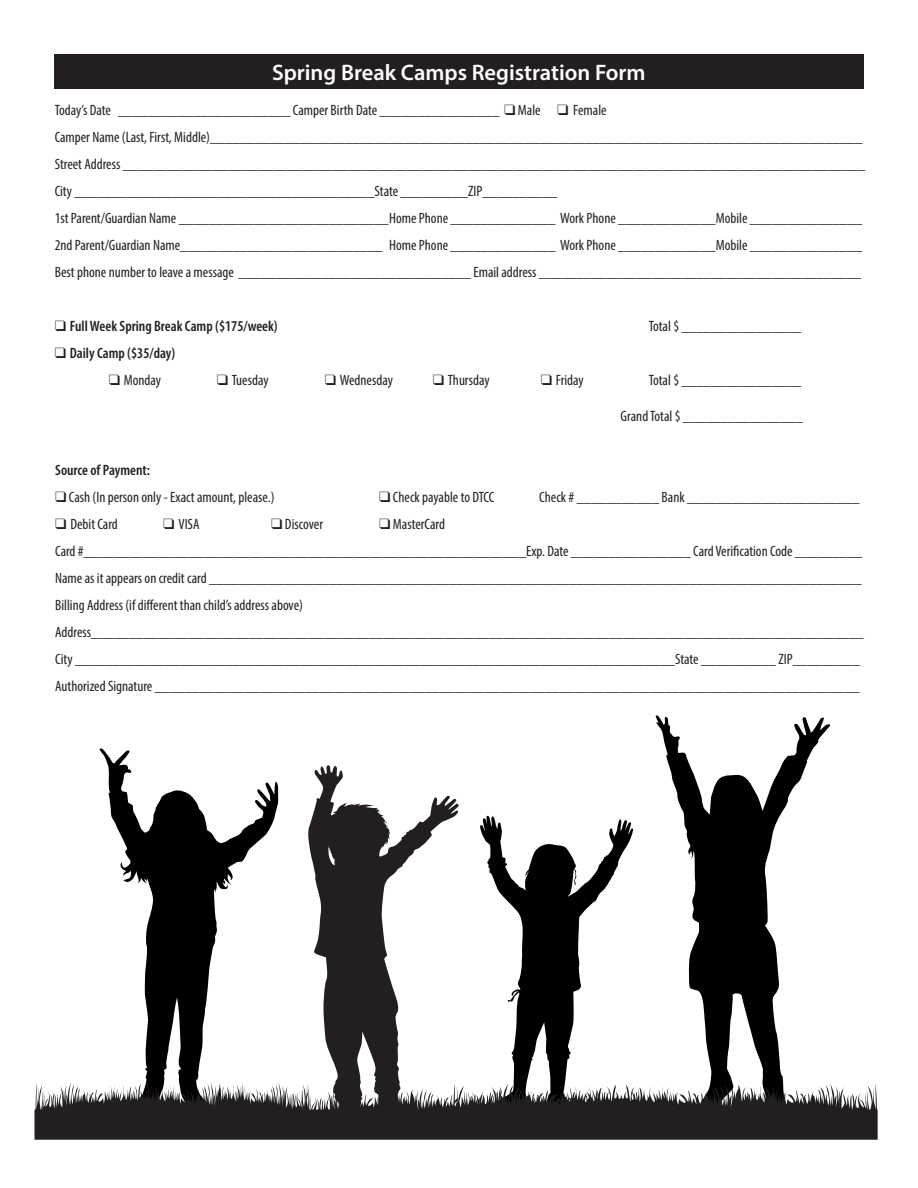
<style>
.page{position:relative;width:918px;height:1188px;background:#fff}
.page>*{position:absolute;margin:0;border:0;box-sizing:border-box;transform-origin:0 0}
.t1{font:600 22.5px "Myriad Pro";color:#fff}
.t2{font:condensed 15px/27px "Myriad Pro";color:#231f20}
.t3{font:600 condensed 15px "Myriad Pro";color:#231f20}
</style>
<div class="page">
<div style="left:54px;top:54px;width:810px;height:35px;background:#231f20"></div>
<svg style="left:99px;top:748px;width:179px;height:334px"></svg>
<svg style="left:656px;top:715px;width:175px;height:367px"></svg>
<svg style="left:480px;top:815px;width:153px;height:267px"></svg>
<svg style="left:308px;top:765px;width:151px;height:317px"></svg>
<svg style="left:34px;top:1082px;width:844px;height:58px;fill:#231f20"></svg>
<p class="t1" style="left:272px;top:58px;width:375px">Spring Break Camps Registration Form</p>
<p class="t2" style="left:55px;top:97px;width:812px">Today’s Date _______________________ Camper Birth Date ________________ ❑ Male ❑ Female<br>Camper Name (Last, First, Middle)_______________________________________________________________________________________ Street Address ___________________________________________________________________________________________________ City ________________________________________State _________ZIP__________<br>1st Parent/Guardian Name ____________________________Home Phone ______________ Work Phone _____________Mobile _______________ 2nd Parent/Guardian Name___________________________ Home Phone ______________ Work Phone _____________Mobile _______________ Best phone number to leave a message _______________________________ Email address ___________________________________________</p>
<p class="t3" style="left:55px;top:317px;width:225px">❑ Full Week Spring Break Camp ($175/week)</p>
<p class="t2" style="left:649px;top:313px;width:154px">Total $ ________________</p>
<p class="t3" style="left:55px;top:344px;width:122px">❑ Daily Camp ($35/day)</p>
<p class="t2" style="left:109px;top:367px;width:54px">❑ Monday</p>
<p class="t2" style="left:217px;top:367px;width:53px">❑ Tuesday</p>
<p class="t2" style="left:325px;top:367px;width:70px">❑ Wednesday</p>
<p class="t2" style="left:433px;top:367px;width:58px">❑ Thursday</p>
<p class="t2" style="left:541px;top:367px;width:45px">❑ Friday</p>
<p class="t2" style="left:649px;top:367px;width:154px">Total $ ________________</p>
<p class="t2" style="left:621px;top:403px;width:184px">Grand Total $ ________________</p>
<p class="t3" style="left:55px;top:461px;width:96px">Source of Payment:</p>
<p class="t2" style="left:55px;top:484px;width:221px">❑ Cash (In person only - Exact amount, please.)</p>
<p class="t2" style="left:379px;top:484px;width:117px">❑ Check payable to DTCC</p>
<p class="t2" style="left:539px;top:484px;width:322px">Check # ___________ Bank _______________________</p>
<p class="t2" style="left:55px;top:511px;width:64px">❑ Debit Card</p>
<p class="t2" style="left:163px;top:511px;width:38px">❑ VISA</p>
<p class="t2" style="left:271px;top:511px;width:53px">❑ Discover</p>
<p class="t2" style="left:55px;top:511px;width:810px;text-indent:324px">❑ MasterCard<br>Card #___________________________________________________________Exp. Date ________________ Card Verification Code _________ Name as it appears on credit card _______________________________________________________________________________________ Billing Address (if different than child’s address above)<br>Address_______________________________________________________________________________________________________ City ________________________________________________________________________________State __________ ZIP_________ Authorized Signature ______________________________________________________________________________________________</p>
</div>
